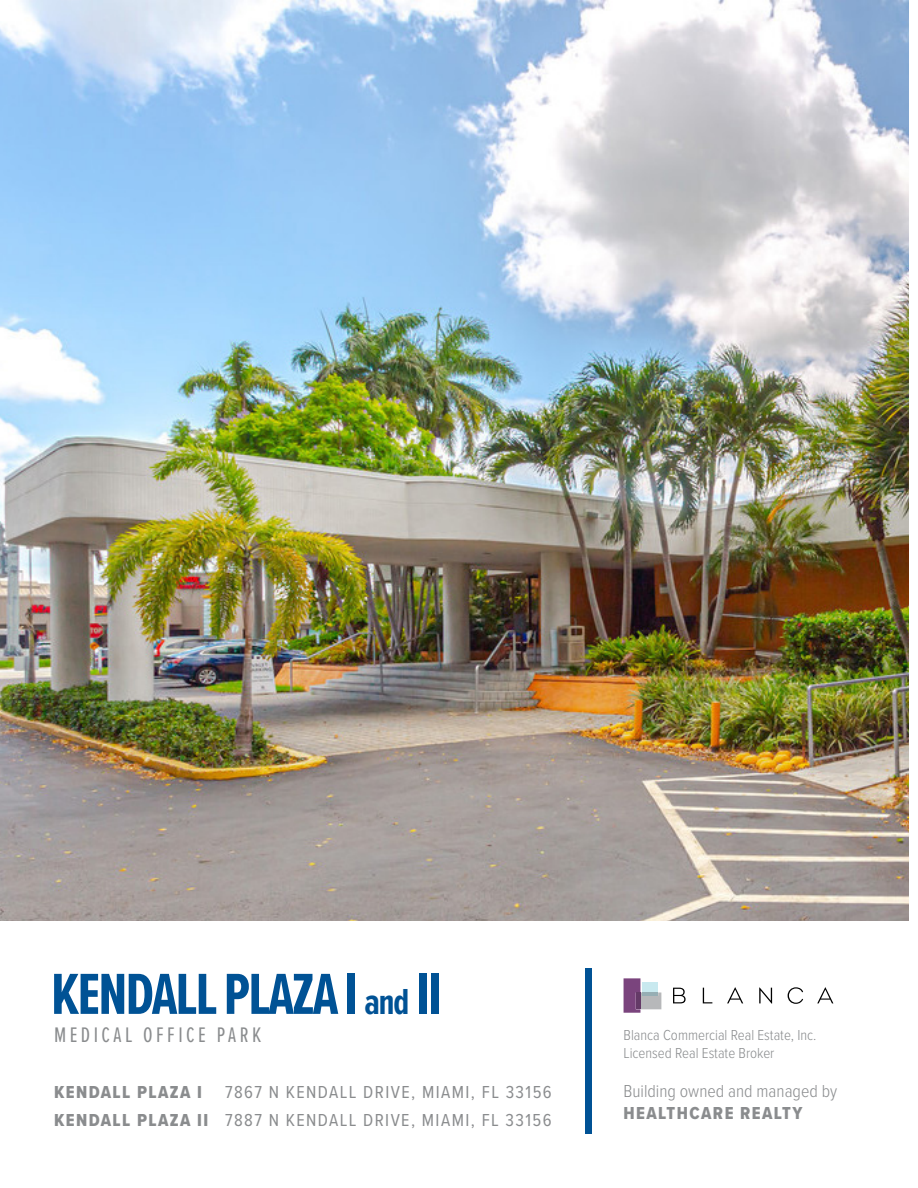
<style>
.page{position:relative;width:918px;height:1188px;background:#fff}
.page>*{position:absolute;margin:0;border:0;box-sizing:border-box;transform-origin:0 0}
.t1{font:700 60px "Proxima Nova Ex Cn";letter-spacing:-.03em;color:#005295}
.t2{font:21.9px "Proxima Nova Ex Cn";letter-spacing:.16em;color:#8a8c8e}
.t3{font:18px/28.8px "Proxima Nova Cond";letter-spacing:.08em;color:#8a8c8e;text-align:right}
.t4{font:18px "Proxima Nova Cond Extrabld";letter-spacing:.08em;color:#8a8c8e}
.t5{font:300 18px "Proxima Nova Cond";color:#8a8c8e}
.t6{font:300 15px/18px "Proxima Nova Cond";color:#8a8c8e}
.s1{font-size:37.5px}
.s2{font-family:"Proxima Nova Cond Extrabld"}
</style>
<div class="page">
<img style="left:0;top:0;width:908px;height:920px">
<div style="left:586px;top:969px;width:6px;height:165px;background:#005295"></div>
<svg style="left:673px;top:988px;width:13px;height:15px"></svg>
<svg style="left:703px;top:988px;width:9px;height:15px"></svg>
<svg style="left:727px;top:987px;width:16px;height:16px"></svg>
<svg style="left:759px;top:987px;width:13px;height:17px"></svg>
<svg style="left:788px;top:987px;width:15px;height:17px"></svg>
<svg style="left:817px;top:987px;width:16px;height:16px"></svg>
<svg style="left:624px;top:978px;width:37px;height:35px"></svg>
<hr style="left:636px;top:992px;width:4px;height:17px;background:#643a67">
<hr style="left:642px;top:992px;width:16px;height:4px;background:#96aeb4">
<h1 class="t1" style="left:51px;top:950px;width:393px">KENDALL PLAZA I <span class="s1">and</span> II</h1>
<p class="t2" style="left:54px;top:1019px;width:209px">MEDICAL OFFICE PARK</p>
<p class="t6" style="left:624px;top:1025px;width:194px">Blanca Commercial Real Estate, Inc.<br>Licensed Real Estate Broker</p>
<p class="t5" style="left:624px;top:1078px;width:215px">Building owned and managed by</p>
<p class="t4" style="left:624px;top:1099px;width:180px">HEALTHCARE REALTY</p>
<p class="t3" style="left:54px;top:1077px;width:499px">7867 N KENDALL DRIVE, MIAMI, FL 33156<br><span class="s2">KENDALL PLAZA II</span> 7887 N KENDALL DRIVE, MIAMI, FL 33156</p>
<p class="t4" style="left:54px;top:1078px;width:150px">KENDALL PLAZA I</p>
</div>
